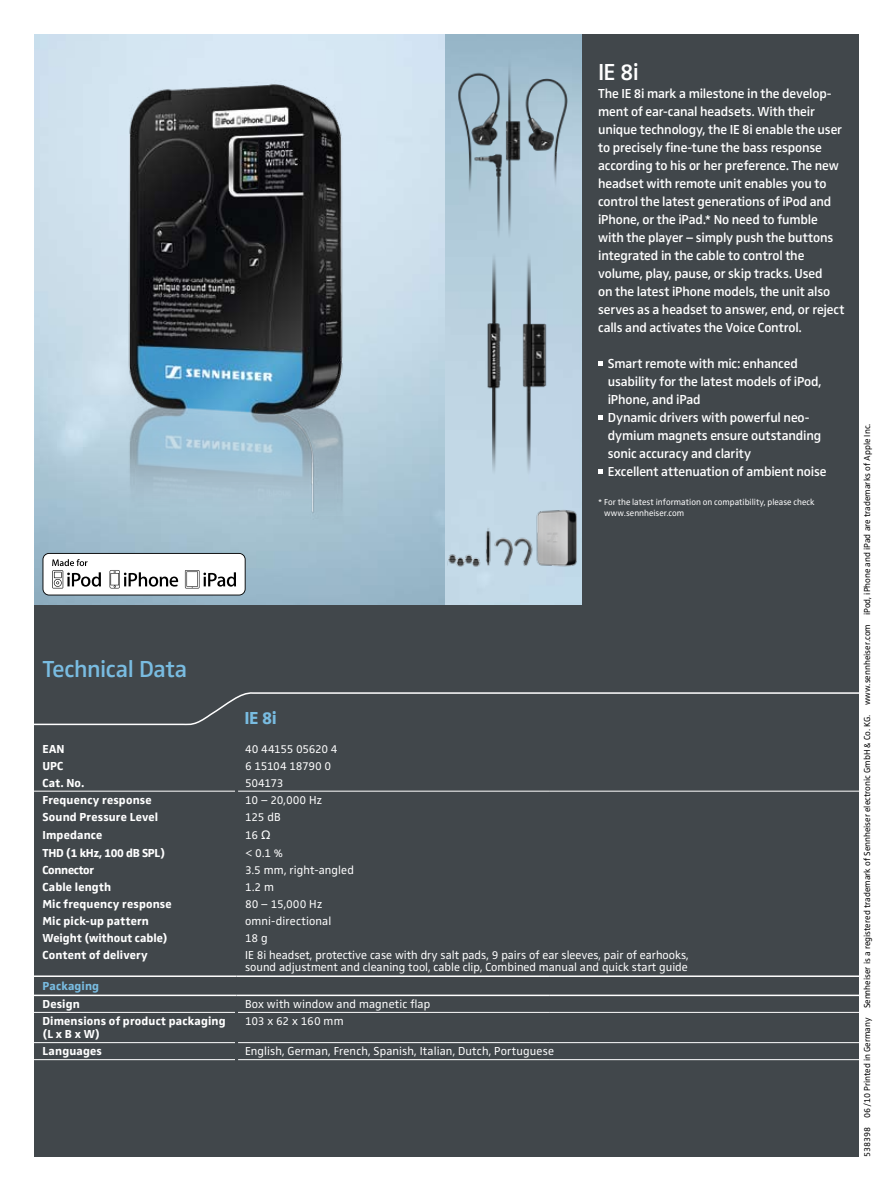
<style>
.page{position:relative;width:893px;height:1191px;background:#fff}
.page>*{position:absolute;margin:0;border:0;box-sizing:border-box;transform-origin:0 0}
.t1{font:600 24px "Sennheiser";letter-spacing:-.015em;color:#79bce1}
.t2{font:600 24px "Sennheiser";color:#fff}
.t3{font:700 18px "Sennheiser";color:#79bce1}
.t4{font:600 13.5px/18px "Sennheiser";letter-spacing:-.01em;color:#fff}
.t5{font:12px/12px "Sennheiser";color:#fff}
.t6{font:700 12px/13.5px "Sennheiser";letter-spacing:.015em;color:#fff}
.t7{font:700 12px "Sennheiser";letter-spacing:-.025em;color:#fff}
.t8{font:12px "Sennheiser";letter-spacing:-.03em;color:#fff}
.t9{font:12px "Sennheiser";letter-spacing:-.025em;color:#fff}
.t10{font:700 12px "Sennheiser";letter-spacing:.015em;color:#79bce1}
.t11{font:9px "Sennheiser";color:#000}
.t12{font:9px/10.8px "Sennheiser";letter-spacing:.005em;color:#fff}
</style>
<div class="page">
<div style="left:34px;top:34px;width:825px;height:1123px;background:#41474b"></div>
<img style="left:34px;top:34px;width:547px;height:570px">
<svg style="left:34px;top:692px;width:825px;height:34px"></svg>
<svg style="left:43px;top:553px;width:203px;height:42px;background:#d9d9d9"></svg>
<img style="left:448px;top:509px;width:131px;height:58px">
<img style="left:122px;top:72px;width:229px;height:487px">
<img style="left:440px;top:220px;width:142px;height:267px">
<img style="left:457px;top:55px;width:111px;height:186px">
<svg style="left:598px;top:362px;width:4px;height:4px"></svg>
<svg style="left:598px;top:416px;width:4px;height:4px"></svg>
<svg style="left:598px;top:470px;width:4px;height:4px"></svg>
<hr style="left:34px;top:790px;width:201px;height:1px;background:#fff">
<hr style="left:238px;top:790px;width:311px;height:1px;background:#fff">
<hr style="left:549px;top:790px;width:313px;height:1px;background:#fff">
<hr style="left:34px;top:975px;width:203px;height:2px;background:#fff">
<hr style="left:237px;top:975px;width:312px;height:2px;background:#fff">
<hr style="left:549px;top:975px;width:313px;height:2px;background:#fff">
<hr style="left:34px;top:994px;width:203px;height:2px;background:#fff">
<hr style="left:237px;top:994px;width:312px;height:2px;background:#fff">
<hr style="left:549px;top:994px;width:313px;height:2px;background:#fff">
<hr style="left:34px;top:1012px;width:203px;height:1px;background:#fff">
<hr style="left:237px;top:1012px;width:312px;height:1px;background:#fff">
<hr style="left:549px;top:1012px;width:313px;height:1px;background:#fff">
<hr style="left:34px;top:1042px;width:201px;height:1px;background:#fff">
<hr style="left:238px;top:1042px;width:311px;height:1px;background:#fff">
<hr style="left:549px;top:1042px;width:313px;height:1px;background:#fff">
<hr style="left:34px;top:1059px;width:201px;height:1px;background:#fff">
<hr style="left:238px;top:1059px;width:311px;height:1px;background:#fff">
<hr style="left:549px;top:1059px;width:313px;height:1px;background:#fff">
<hr style="left:235px;top:1001px;width:3px;height:93px;background:#41474b">
<h1 class="t1" style="left:42px;top:654px;width:146px">Technical Data</h1>
<h2 class="t3" style="left:244px;top:707px;width:34px">IE 8i</h2>
<h1 class="t2" style="left:598px;top:58px;width:42px">IE 8i</h1>
<p class="t4" style="left:598px;top:84px;width:248px">The IE 8i mark a milestone in the develop&shy;ment of ear-canal headsets. With their unique technology, the IE 8i enable the user to precisely fine-tune the bass response according to his or her preference. The new headset with remote unit enables you to control the latest generations of iPod and iPhone, or the iPad.* No need to fumble with the player – simply push the buttons integrated in the cable to control the volume, play, pause, or skip tracks. Used<br>on the latest iPhone models, the unit also serves as a headset to answer, end, or reject calls and activates the Voice Control.</p>
<p class="t4" style="left:608px;top:354px;width:220px">Smart remote with mic: enhanced usability for the latest models of iPod, iPhone, and iPad<br>Dynamic drivers with powerful neo&shy;dymium magnets ensure outstanding sonic accuracy and clarity<br>Excellent attenuation of ambient noise</p>
<p class="t12" style="left:604px;top:496px;width:212px;text-indent:-6px">* For the latest information on compatibility, please check www.sennheiser.com</p>
<p class="t6" style="left:43px;top:742px;width:24px">EAN</p>
<p class="t8" style="left:245px;top:742px;width:94px">40 44155 05620 4</p>
<p class="t6" style="left:43px;top:759px;width:22px">UPC</p>
<p class="t8" style="left:245px;top:759px;width:88px">6 15104 18790 0</p>
<p class="t6" style="left:43px;top:776px;width:43px">Cat. No.</p>
<p class="t5" style="left:245px;top:776px;width:40px">504173</p>
<p class="t6" style="left:43px;top:793px;width:111px">Frequency response</p>
<p class="t5" style="left:245px;top:794px;width:79px">10 – 20,000 Hz</p>
<p class="t6" style="left:43px;top:810px;width:117px">Sound Pressure Level</p>
<p class="t5" style="left:245px;top:810px;width:37px">125 dB</p>
<p class="t6" style="left:43px;top:828px;width:61px">Impedance</p>
<p class="t5" style="left:245px;top:829px;width:15px">16</p>
<p class="t7" style="left:43px;top:846px;width:124px">THD (1 kHz, 100 dB SPL)</p>
<p class="t5" style="left:245px;top:847px;width:40px">&lt; 0.1 %</p>
<p class="t7" style="left:43px;top:863px;width:53px">Connector</p>
<p class="t5" style="left:245px;top:864px;width:111px">3.5 mm, right-angled</p>
<p class="t6" style="left:43px;top:880px;width:70px">Cable length</p>
<p class="t5" style="left:245px;top:881px;width:30px">1.2 m</p>
<p class="t6" style="left:43px;top:897px;width:131px">Mic frequency response</p>
<p class="t5" style="left:245px;top:898px;width:79px">80 – 15,000 Hz</p>
<p class="t6" style="left:43px;top:914px;width:108px">Mic pick-up pattern</p>
<p class="t5" style="left:245px;top:915px;width:88px">omni-directional</p>
<p class="t6" style="left:43px;top:931px;width:127px">Weight (without cable)</p>
<p class="t5" style="left:245px;top:932px;width:24px">18 g</p>
<p class="t6" style="left:43px;top:948px;width:107px">Content of delivery</p>
<p class="t5" style="left:245px;top:949px;width:445px">IE 8i headset, protective case with dry salt pads, 9 pairs of ear sleeves, pair of earhooks, sound adjustment and cleaning tool, cable clip, Combined manual and quick start guide</p>
<p class="t10" style="left:43px;top:979px;width:58px">Packaging</p>
<p class="t6" style="left:43px;top:997px;width:39px">Design</p>
<p class="t5" style="left:245px;top:998px;width:187px">Box with window and magnetic flap</p>
<p class="t6" style="left:43px;top:1014px;width:185px">Dimensions of product packaging (L x B x W)</p>
<p class="t9" style="left:245px;top:1014px;width:100px">103 x 62 x 160 mm</p>
<p class="t6" style="left:43px;top:1044px;width:61px">Languages</p>
<p class="t5" style="left:245px;top:1045px;width:310px">English, German, French, Spanish, Italian, Dutch, Portuguese</p>
<p class="t11" style="left:862px;top:1157px;width:735px;rotate:-90deg">538398 06/10 Printed in Germany Sennheiser is a registered trademark of Sennheiser electronic GmbH &amp; Co. KG. www.sennheiser.com iPod, iPhone and iPad are trademarks of Apple Inc.</p>
</div>
